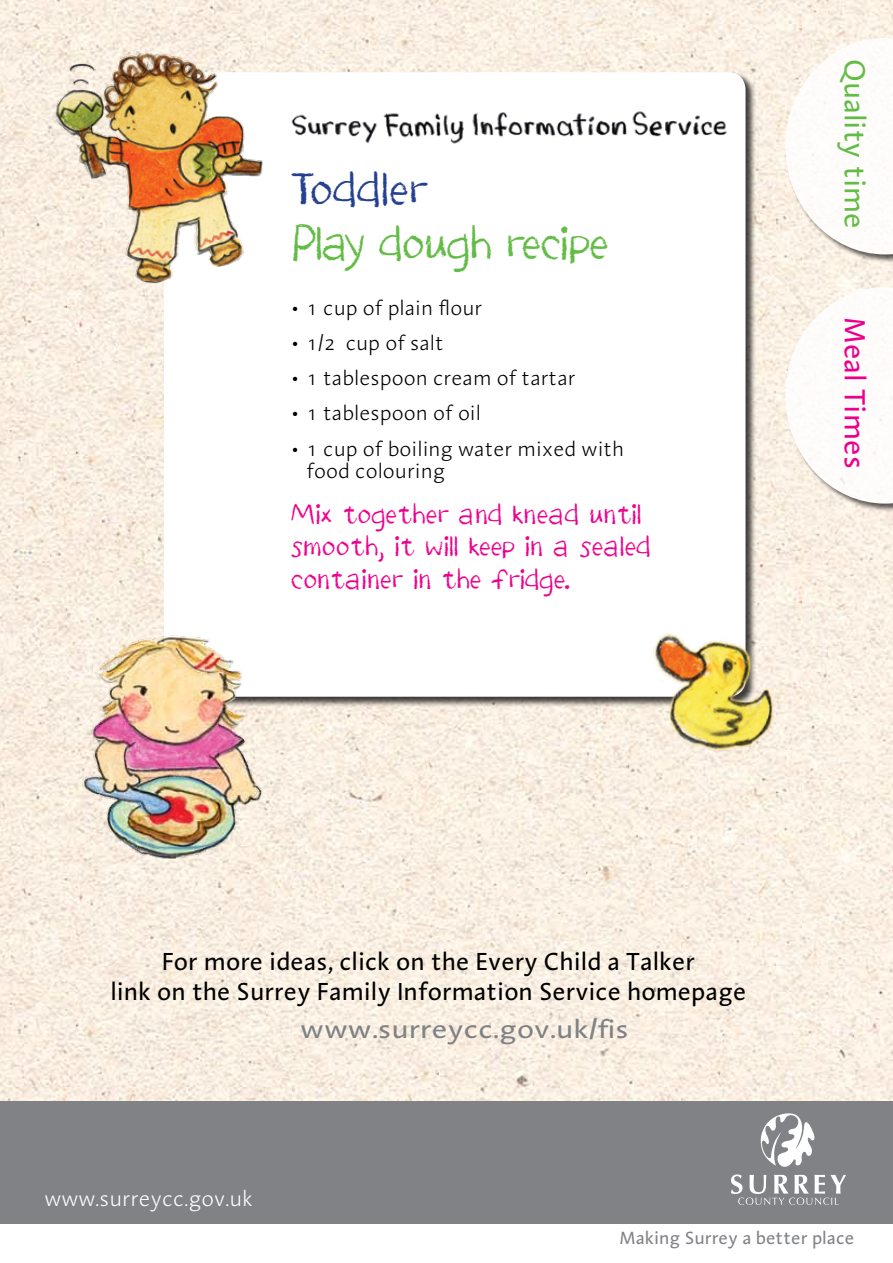
<style>
.page{position:relative;width:893px;height:1263px;background:#fff}
.page>*{position:absolute;margin:0;border:0;box-sizing:border-box;transform-origin:0 0}
.t1{font:45px "Drawzing";letter-spacing:-.025em;color:#63bc46}
.t2{font:45px "Drawzing";color:#25408f}
.t3{font:29.85px "Linotype Aroma";color:#63bc46}
.t4{font:29.85px "Linotype Aroma";color:#ec008c}
.t5{font:27px/32.2px "Drawzing";color:#ec008c}
.t6{font:26.25px "Linotype Aroma";color:#808285;scale:1.15 1}
.t7{font:25.2px/30.3px "Linotype Aroma";color:#000;text-align:center}
.t8{font:300 22.2px "Linotype Aroma";color:#fff}
.t9{font:300 21px/22.5px "Linotype Aroma";color:#000}
.t10{font:18.15px "Linotype Aroma";color:#808285}
</style>
<div class="page">
<img style="left:0;top:0;width:893px;height:1101px">
<div style="left:785px;top:37px;width:108px;height:226px;background:#000;opacity:.75"></div>
<svg style="left:785px;top:38px;width:108px;height:216px"></svg>
<div style="left:785px;top:287px;width:108px;height:225px;background:#000;opacity:.75"></div>
<svg style="left:785px;top:287px;width:108px;height:217px"></svg>
<div style="left:163px;top:72px;width:593px;height:635px;background:#000;opacity:.75"></div>
<div style="left:164px;top:72px;width:581px;height:625px;background:#fff;border-radius:17px"></div>
<div style="left:0;top:1101px;width:893px;height:122px;background:#808285"></div>
<svg style="left:731px;top:1174px;width:115px;height:31px"></svg>
<svg style="left:761px;top:1113px;width:54px;height:54px"></svg>
<img style="left:292px;top:111px;width:435px;height:33px">
<img style="left:611px;top:609px;width:212px;height:176px">
<img style="left:52px;top:53px;width:240px;height:241px">
<img style="left:72px;top:631px;width:198px;height:243px">
<h1 class="t2" style="left:291px;top:161px;width:138px">Toddler</h1>
<h1 class="t1" style="left:291px;top:215px;width:319px">Play dough recipe</h1>
<p class="t9" style="left:291px;top:296px;width:193px">• 1 cup of plain flour</p>
<p class="t9" style="left:291px;top:331px;width:155px">• 1/2 cup of salt</p>
<p class="t9" style="left:291px;top:366px;width:286px">• 1 tablespoon cream of tartar</p>
<p class="t9" style="left:291px;top:402px;width:192px">• 1 tablespoon of oil</p>
<p class="t9" style="left:306px;top:437px;width:319px;text-indent:-16px">• 1 cup of boiling water mixed with food colouring</p>
<p class="t5" style="left:291px;top:499px;width:362px">Mix together and knead until smooth, it will keep in a sealed container in the fridge.</p>
<h2 class="t3" style="left:874px;top:59px;width:171px;rotate:90deg">Quality time</h2>
<h2 class="t4" style="left:874px;top:317px;width:153px;rotate:90deg">Meal Times</h2>
<p class="t7" style="left:110px;top:945px;width:638px">For more ideas, click on the Every Child a Talker<br>link on the Surrey Family Information Service homepage</p>
<p class="t6" style="left:300px;top:1012px;width:287px">www.surreycc.gov.uk/fis</p>
<p class="t8" style="left:44px;top:1184px;width:210px">www.surreycc.gov.uk</p>
<p class="t10" style="left:619px;top:1226px;width:236px">Making Surrey a better place</p>
</div>
